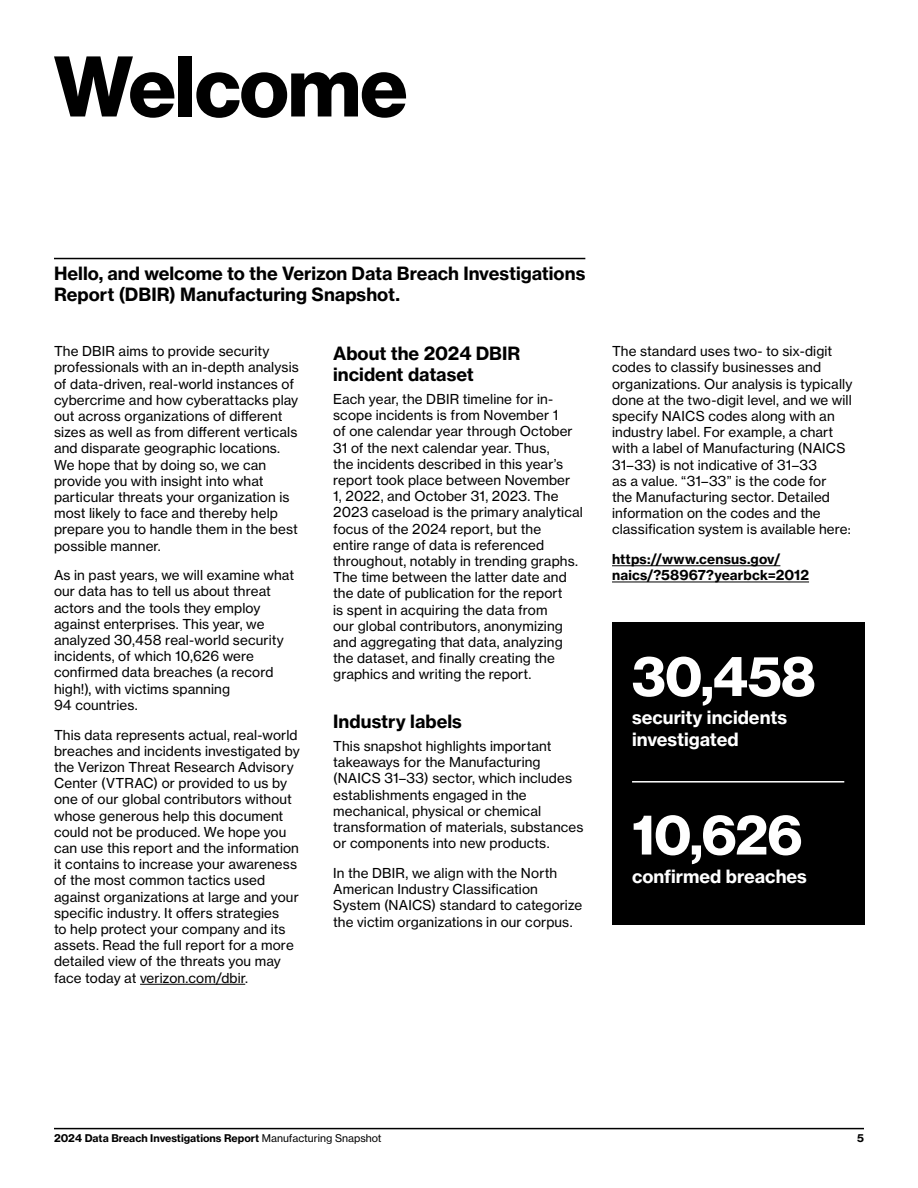
<style>
.page{position:relative;width:918px;height:1188px;background:#fff}
.page>*{position:absolute;margin:0;border:0;box-sizing:border-box;transform-origin:0 0}
.t1{font:700 84px "Verizon NHGDS";letter-spacing:-.01em;color:#000}
.t2{font:700 54px "Verizon NHGDS";letter-spacing:-.01em;color:#fff}
.t3{font:700 18px/21.3px "Verizon NHGTX";color:#000}
.t4{font:700 18px/21.6px "Verizon NHGTX";color:#fff}
.t5{font:13.5px/16.2px "Verizon NHGTX";letter-spacing:.01em;color:#000}
.t6{font:700 13.5px/16.2px "Verizon NHGTX";letter-spacing:.01em;color:#000}
.t7{font:700 10.5px "Verizon NHGTX";color:#000}
.s1{font-weight:400}
</style>
<div class="page">
<hr style="left:54px;top:258px;width:531px;height:1px;background:#000">
<hr style="left:140px;top:984px;width:105px;height:1px;background:#000">
<div style="left:612px;top:622px;width:253px;height:302px;background:#000"></div>
<hr style="left:632px;top:781px;width:212px;height:2px;background:#fff">
<hr style="left:612px;top:565px;width:168px;height:1px;background:#000">
<hr style="left:612px;top:582px;width:197px;height:1px;background:#000">
<hr style="left:54px;top:1128px;width:810px;height:1px;background:#000">
<h1 class="t1" style="left:54px;top:38px;width:355px">Welcome</h1>
<h3 class="t3" style="left:54px;top:262px;width:533px">Hello, and welcome to the Verizon Data Breach Investigations<br>Report (DBIR) Manufacturing Snapshot.</h3>
<p class="t5" style="left:54px;top:343px;width:246px">The DBIR aims to provide security professionals with an in-depth analysis of data-driven, real-world instances of cybercrime and how cyberattacks play out across organizations of different sizes as well as from different verticals and disparate geographic locations.<br>We hope that by doing so, we can provide you with insight into what particular threats your organization is most likely to face and thereby help prepare you to handle them in the best possible manner.</p>
<p class="t5" style="left:54px;top:567px;width:242px">As in past years, we will examine what our data has to tell us about threat actors and the tools they employ against enterprises. This year, we analyzed 30,458 real-world security incidents, of which 10,626 were confirmed data breaches (a record high!), with victims spanning<br>94 countries.</p>
<p class="t5" style="left:54px;top:726px;width:247px">This data represents actual, real-world breaches and incidents investigated by the Verizon Threat Research Advisory Center (VTRAC) or provided to us by one of our global contributors without whose generous help this document could not be produced. We hope you can use this report and the information it contains to increase your awareness of the most common tactics used against organizations at large and your specific industry. It offers strategies<br>to help protect your company and its assets. Read the full report for a more detailed view of the threats you may face today at verizon.com/dbir.</p>
<h3 class="t3" style="left:333px;top:342px;width:189px">About the 2024 DBIR incident dataset</h3>
<p class="t5" style="left:333px;top:391px;width:251px">Each year, the DBIR timeline for in&shy;scope incidents is from November 1<br>of one calendar year through October 31 of the next calendar year. Thus,<br>the incidents described in this year’s report took place between November<br>1, 2022, and October 31, 2023. The 2023 caseload is the primary analytical focus of the 2024 report, but the<br>entire range of data is referenced throughout, notably in trending graphs.<br>The time between the latter date and the date of publication for the report<br>is spent in acquiring the data from<br>our global contributors, anonymizing and aggregating that data, analyzing the dataset, and finally creating the graphics and writing the report.</p>
<h3 class="t3" style="left:333px;top:710px;width:130px">Industry labels</h3>
<p class="t5" style="left:333px;top:738px;width:252px">This snapshot highlights important takeaways for the Manufacturing (NAICS 31–33) sector, which includes establishments engaged in the mechanical, physical or chemical transformation of materials, substances or components into new products.</p>
<p class="t5" style="left:333px;top:865px;width:251px">In the DBIR, we align with the North American Industry Classification System (NAICS) standard to categorize the victim organizations in our corpus.</p>
<p class="t5" style="left:612px;top:343px;width:242px">The standard uses two- to six-digit codes to classify businesses and organizations. Our analysis is typically done at the two-digit level, and we will specify NAICS codes along with an industry label. For example, a chart with a label of Manufacturing (NAICS 31–33) is not indicative of 31–33<br>as a value. “31–33” is the code for<br>the Manufacturing sector. Detailed information on the codes and the classification system is available here:</p>
<p class="t6" style="left:612px;top:551px;width:199px">https://www.census.gov/ naics/?58967?yearbck=2012</p>
<h2 class="t2" style="left:632px;top:645px;width:185px">30,458</h2>
<h3 class="t4" style="left:632px;top:706px;width:157px">security incidents investigated</h3>
<h2 class="t2" style="left:632px;top:804px;width:172px">10,626</h2>
<h3 class="t4" style="left:632px;top:865px;width:176px">confirmed breaches</h3>
<p class="t7" style="left:54px;top:1132px;width:329px">2024 Data Breach Investigations Report <span class="s1">Manufacturing Snapshot</span></p>
<p class="t7" style="left:857px;top:1132px;width:8px">5</p>
</div>
